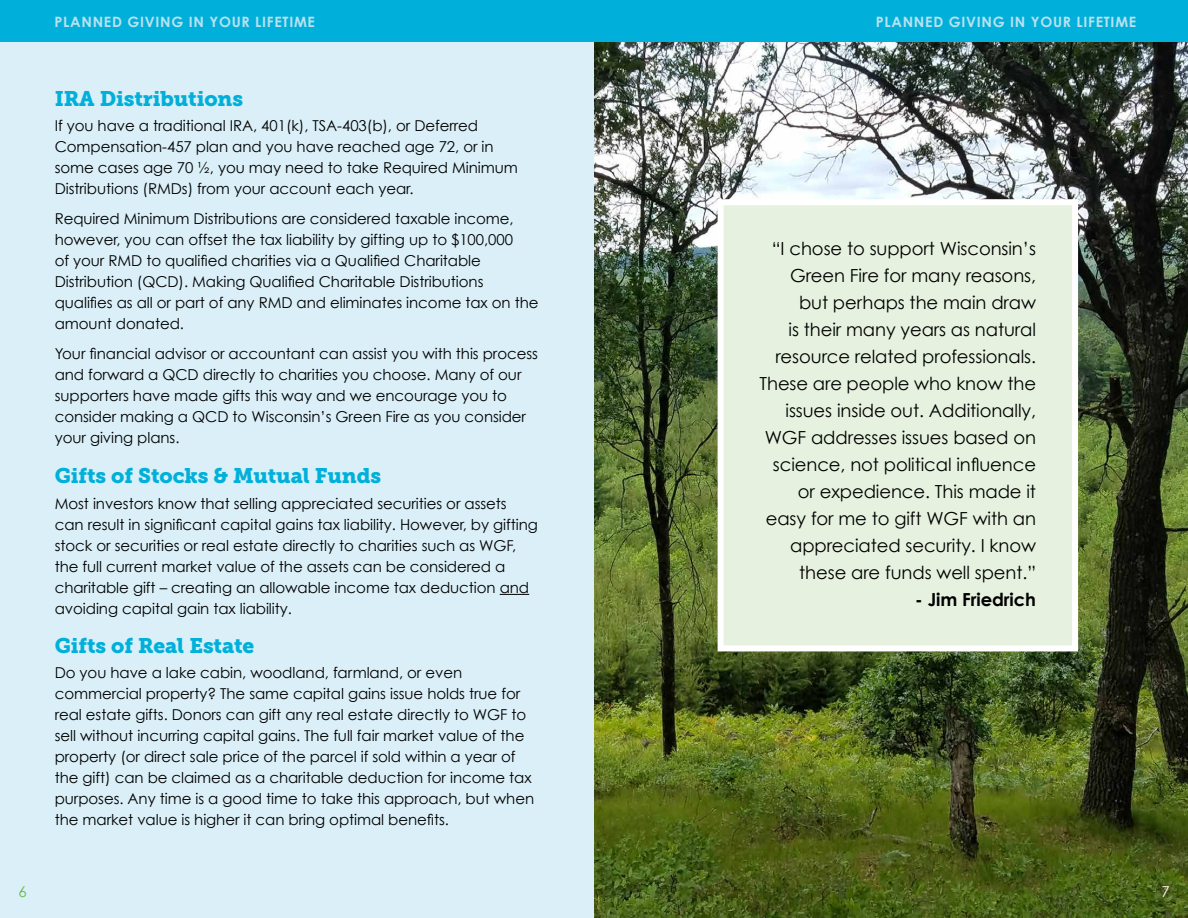
<style>
.page{position:relative;width:1188px;height:918px;background:#fff}
.page>*{position:absolute;margin:0;border:0;box-sizing:border-box;transform-origin:0 0}
.t1{font:21px "Museo Slab 900";letter-spacing:-.005em;color:#00b0da}
.t2{font:18px/27px "Century Gothic";letter-spacing:-.005em;color:#000;text-align:right}
.t3{font:700 18px "Century Gothic";letter-spacing:-.005em;color:#000}
.t4{font:15px/21px "Century Gothic";letter-spacing:-.005em;color:#000}
.t5{font:15px "Century Gothic";color:#68bd49}
.t6{font:15px "Century Gothic";color:#fff}
.t7{font:700 14.25px "Century Gothic";letter-spacing:.05em;color:#bae1f0}
</style>
<div class="page">
<img style="left:594px;top:42px;width:594px;height:876px">
<div style="left:0;top:0;width:594px;height:918px;background:#daeff7"></div>
<div style="left:0;top:0;width:594px;height:42px;background:#00b0da"></div>
<svg style="left:500px;top:594px;width:29px;height:1px"></svg>
<div style="left:718px;top:199px;width:360px;height:452px;background:#e6f2df;border:6px solid #fff"></div>
<div style="left:594px;top:0;width:594px;height:42px;background:#00b0da"></div>
<p class="t7" style="left:54px;top:13px;width:262px">PLANNED GIVING IN YOUR LIFETIME</p>
<p class="t7" style="left:876px;top:13px;width:262px">PLANNED GIVING IN YOUR LIFETIME</p>
<h1 class="t1" style="left:55px;top:86px;width:190px">IRA Distributions</h1>
<p class="t4" style="left:55px;top:115px;width:465px">If you have a traditional IRA, 401(k), TSA-403(b), or Deferred Compensation-457 plan and you have reached age 72, or in some cases age 70 ½, you may need to take Required Minimum Distributions (RMDs) from your account each year.</p>
<p class="t4" style="left:55px;top:208px;width:485px">Required Minimum Distributions are considered taxable income, however, you can offset the tax liability by gifting up to $100,000<br>of your RMD to qualified charities via a Qualified Charitable Distribution (QCD). Making Qualified Charitable Distributions qualifies as all or part of any RMD and eliminates income tax on the amount donated.</p>
<p class="t4" style="left:55px;top:343px;width:485px">Your financial advisor or accountant can assist you with this process and forward a QCD directly to charities you choose. Many of our supporters have made gifts this way and we encourage you to consider making a QCD to Wisconsin’s Green Fire as you consider your giving plans.</p>
<h1 class="t1" style="left:55px;top:464px;width:328px">Gifts of Stocks &amp; Mutual Funds</h1>
<p class="t4" style="left:55px;top:493px;width:485px">Most investors know that selling appreciated securities or assets can result in significant capital gains tax liability. However, by gifting stock or securities or real estate directly to charities such as WGF, the full current market value of the assets can be considered a charitable gift – creating an allowable income tax deduction and avoiding capital gain tax liability.</p>
<h1 class="t1" style="left:55px;top:633px;width:201px">Gifts of Real Estate</h1>
<p class="t4" style="left:55px;top:662px;width:481px">Do you have a lake cabin, woodland, farmland, or even commercial property? The same capital gains issue holds true for real estate gifts. Donors can gift any real estate directly to WGF to sell without incurring capital gains. The full fair market value of the property (or direct sale price of the parcel if sold within a year of the gift) can be claimed as a charitable deduction for income tax purposes. Any time is a good time to take this approach, but when the market value is higher it can bring optimal benefits.</p>
<p class="t2" style="left:760px;top:234px;width:278px">“I chose to support Wisconsin’s<br>Green Fire for many reasons, but perhaps the main draw<br>is their many years as natural resource related professionals.<br>These are people who know the issues inside out. Additionally,<br>WGF addresses issues based on science, not political influence or expedience. This made it easy for me to gift WGF with an appreciated security. I know these are funds well spent.”</p>
<p class="t3" style="left:915px;top:588px;width:122px">- Jim Friedrich</p>
<p class="t5" style="left:18px;top:882px;width:10px">6</p>
<p class="t6" style="left:1161px;top:882px;width:10px">7</p>
</div>
